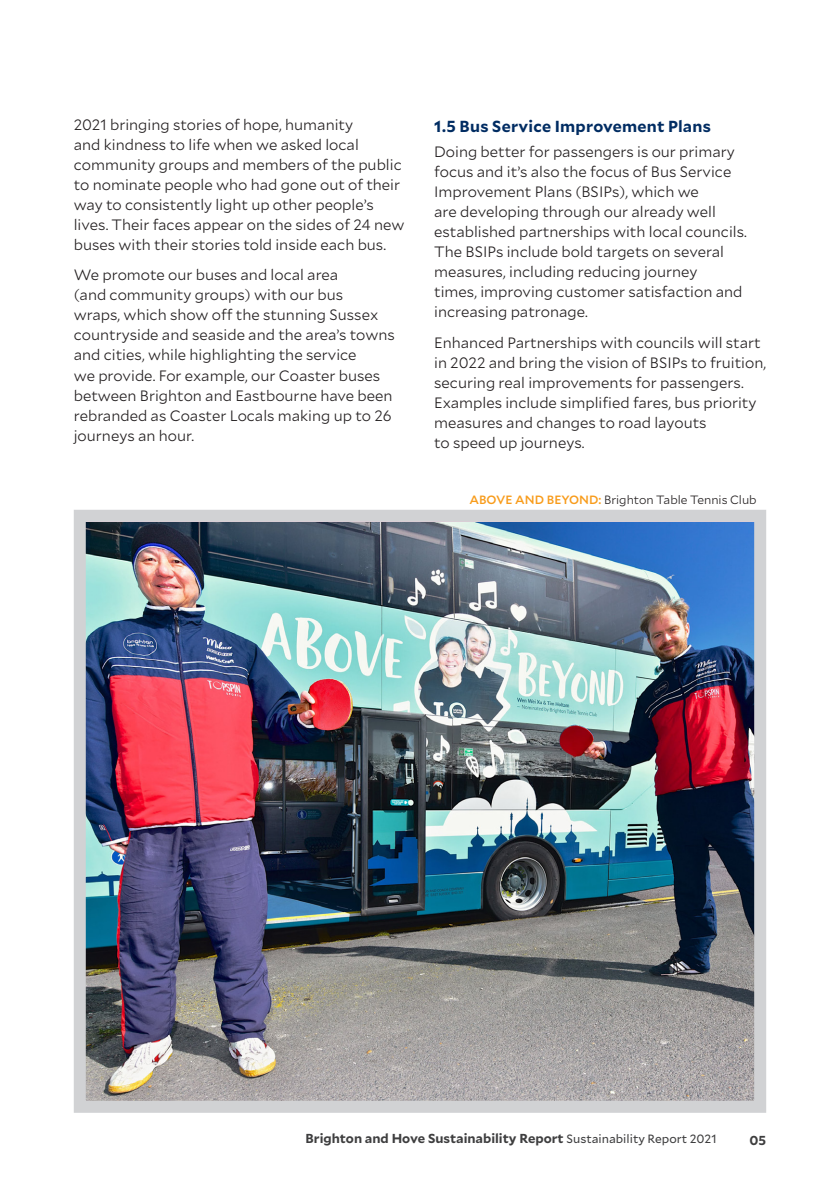
<style>
.page{position:relative;width:840px;height:1191px;background:#fff}
.page>*{position:absolute;margin:0;border:0;box-sizing:border-box;transform-origin:0 0}
.t1{font:700 16px "Mallory";letter-spacing:.02em;color:#002c62}
.t2{font:300 15px/20px "Mallory";color:#231f20}
.t3{font:700 13px "Mallory";color:#3e3e3f}
.t4{font:300 12px "Mallory";color:#231f20}
.s1{font-weight:500;color:#f89c1c}
.s2{font-weight:400;font-size:12px}
</style>
<div class="page">
<img style="left:87px;top:523px;width:665px;height:576px">
<div style="left:74px;top:510px;width:691px;height:602px;border:12px solid #d1d2d4"></div>
<p class="t2" style="left:74px;top:114px;width:332px">2021 bringing stories of hope, humanity<br>and kindness to life when we asked local community groups and members of the public to nominate people who had gone out of their way to consistently light up other people’s lives. Their faces appear on the sides of 24 new buses with their stories told inside each bus.</p>
<p class="t2" style="left:74px;top:264px;width:322px">We promote our buses and local area<br>(and community groups) with our bus<br>wraps, which show off the stunning Sussex countryside and seaside and the area’s towns and cities, while highlighting the service<br>we provide. For example, our Coaster buses between Brighton and Eastbourne have been rebranded as Coaster Locals making up to 26 journeys an hour.</p>
<p class="t1" style="left:434px;top:114px;width:278px">1.5 Bus Service Improvement Plans</p>
<p class="t2" style="left:434px;top:141px;width:314px">Doing better for passengers is our primary focus and it’s also the focus of Bus Service Improvement Plans (BSIPs), which we<br>are developing through our already well established partnerships with local councils.<br>The BSIPs include bold targets on several measures, including reducing journey<br>times, improving customer satisfaction and increasing patronage.</p>
<p class="t2" style="left:434px;top:332px;width:333px">Enhanced Partnerships with councils will start in 2022 and bring the vision of BSIPs to fruition, securing real improvements for passengers.<br>Examples include simplified fares, bus priority measures and changes to road layouts<br>to speed up journeys.</p>
<p class="t4" style="left:469px;top:491px;width:288px"><span class="s1">ABOVE AND BEYOND:</span> Brighton Table Tennis Club</p>
<p class="t3" style="left:305px;top:1129px;width:412px">Brighton and Hove Sustainability Report <span class="s2">Sustainability Report 2021</span></p>
<p class="t3" style="left:749px;top:1130px;width:18px">05</p>
</div>
